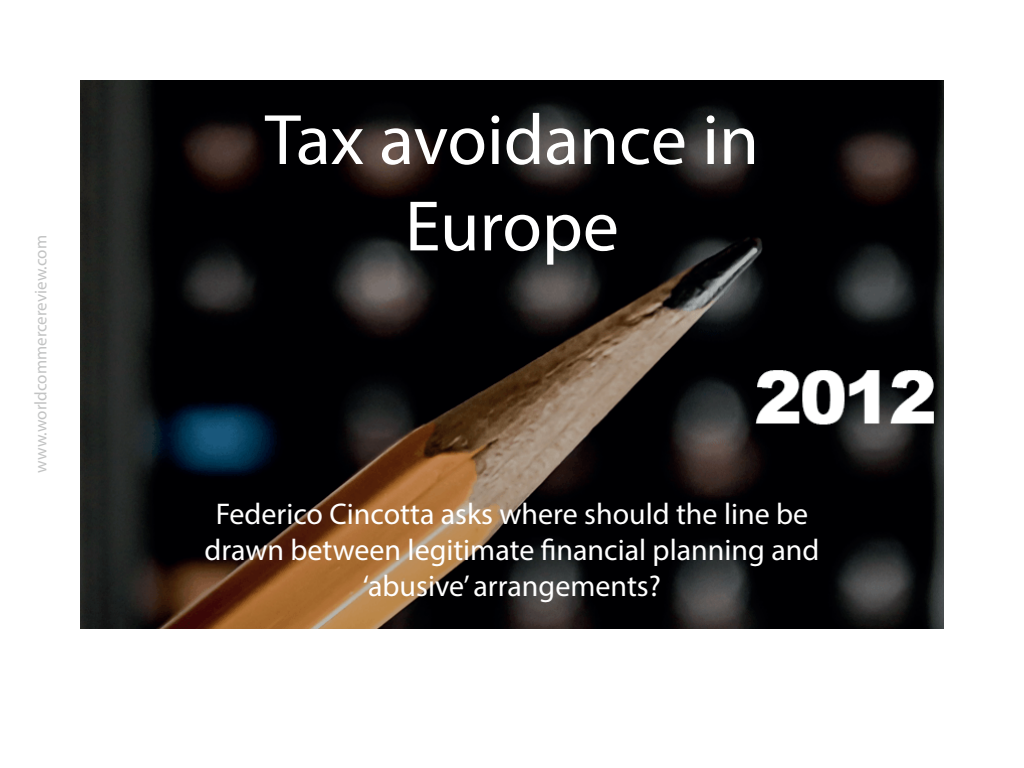
<style>
.page{position:relative;width:1024px;height:768px;background:#fff}
.page>*{position:absolute;margin:0;border:0;box-sizing:border-box;transform-origin:0 0}
.t1{font:72px/86.4px "Myriad Pro";color:#fff;text-align:center}
.t2{font:30px/36px "Myriad Pro";color:#fff;text-align:center}
.t3{font:17px "Myriad Pro";color:#c2c3c3}
</style>
<div class="page">
<img style="left:80px;top:81px;width:864px;height:548px">
<p class="t3" style="left:30px;top:473px;width:239px;rotate:-90deg">www.worldcommercereview.com</p>
<h1 class="t1" style="left:265px;top:96px;width:496px">Tax avoidance in<br>Europe</h1>
<p class="t2" style="left:205px;top:495px;width:616px">Federico Cincotta asks where should the line be drawn between legitimate financial planning and ‘abusive’ arrangements?</p>
</div>
